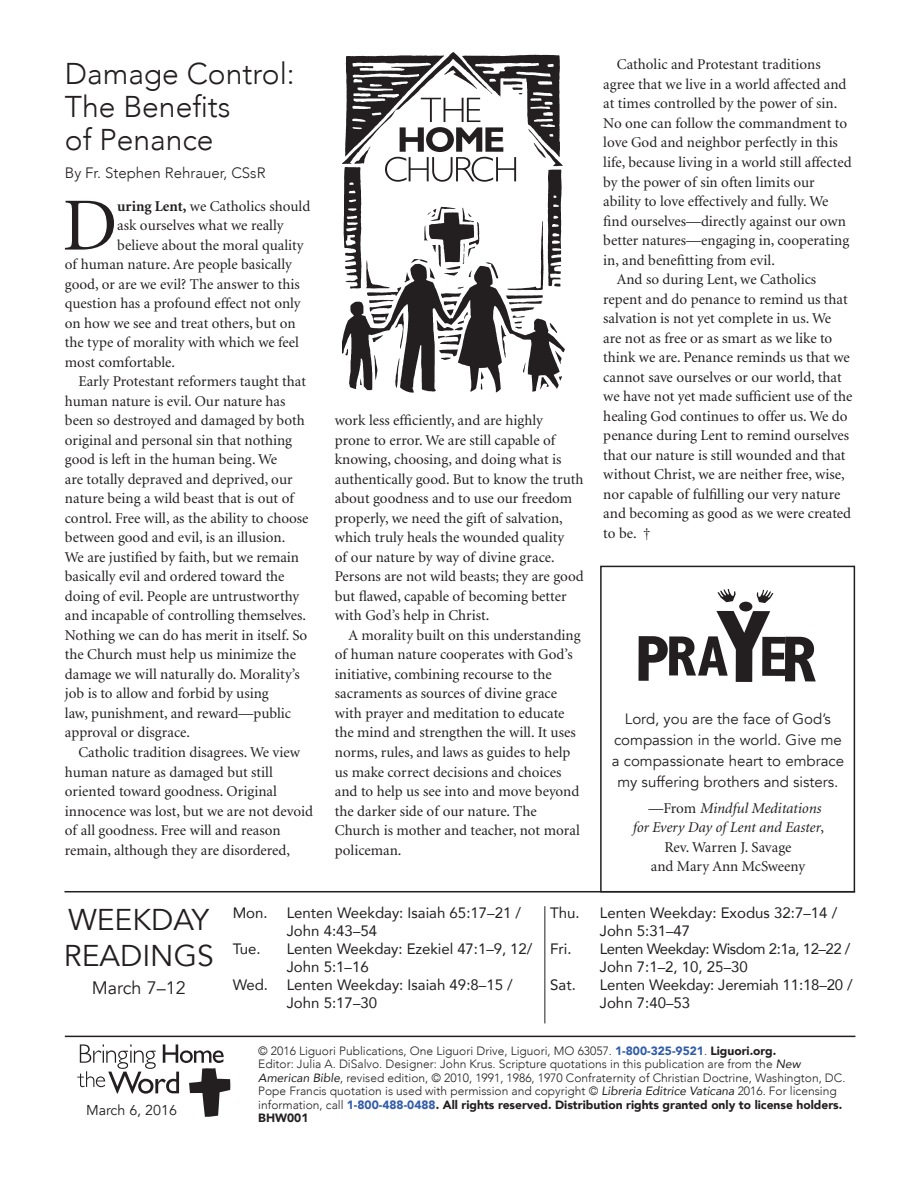
<style>
.page{position:relative;width:919px;height:1189px;background:#fff}
.page>*{position:absolute;margin:0;border:0;box-sizing:border-box;transform-origin:0 0}
.t1{font:75px "Minion";color:#231f20}
.t2{font:300 30px/33px "Avenir";color:#231f20}
.t3{font:30px/36px "Avenir";color:#231f20}
.t4{font:18px "Avenir";color:#231f20}
.t5{font:15px/19.5px "Minion";color:#231f20}
.t6{font:15px/18px "Avenir";color:#231f20}
.t7{font:15px/21px "Avenir";color:#231f20;text-align:center}
.t8{font:italic 15px "Minion";color:#231f20}
.t9{font:15px/18px "Avenir";letter-spacing:-.035em;color:#231f20}
.t10{font:300 15px "Avenir";color:#231f20}
.t11{font:14.25px "Avenir";color:#231f20}
.t12{font:300 12px/13.5px "Avenir";color:#231f20}
.s1{font-weight:700}
.s2{font-style:normal}
.s3{font-weight:900;color:#325caa}
.s4{font-weight:900}
.s5{font-weight:400;font-style:italic}
.s6{font-weight:400;font-style:italic;color:#1f2020}
.s7{color:#1f2020}
</style>
<div class="page">
<hr style="left:64px;top:890px;width:790px;height:2px;background:#231f20">
<svg style="left:77px;top:1044px;width:153px;height:72px"></svg>
<img style="left:342px;top:52px;width:223px;height:341px">
<img style="left:418px;top:200px;width:68px;height:79px">
<svg style="left:385px;top:98px;width:131px;height:84px"></svg>
<div style="left:600px;top:565px;width:254px;height:327px;border:2px solid #231f20"></div>
<hr style="left:65px;top:1035px;width:790px;height:1px;background:#231f20">
<hr style="left:544px;top:905px;width:1px;height:118px;background:#231f20">
<svg style="left:717px;top:589px;width:18px;height:13px"></svg>
<svg style="left:756px;top:589px;width:17px;height:14px"></svg>
<svg style="left:638px;top:610px;width:177px;height:71px"></svg>
<svg style="left:738px;top:601px;width:14px;height:10px"></svg>
<h2 class="t2" style="left:65px;top:58px;width:231px">Damage Control:<br>The Benefits<br>of Penance</h2>
<p class="t10" style="left:65px;top:163px;width:202px">By Fr. Stephen Rehrauer, CSsR</p>
<h1 class="t1" style="left:62px;top:188px;width:56px">D</h1>
<p class="t5" style="left:117px;top:196px;width:194px"><span class="s1">uring Lent,</span> we Catholics should</p>
<p class="t5" style="left:117px;top:216px;width:168px">ask ourselves what we really</p>
<p class="t5" style="left:117px;top:235px;width:188px">believe about the moral quality</p>
<p class="t5" style="left:65px;top:255px;width:228px">of human nature. Are people basically</p>
<p class="t5" style="left:65px;top:274px;width:236px">good, or are we evil? The answer to this</p>
<p class="t5" style="left:65px;top:294px;width:237px">question has a profound effect not only</p>
<p class="t5" style="left:65px;top:313px;width:232px">on how we see and treat others, but on</p>
<p class="t5" style="left:65px;top:333px;width:235px">the type of morality with which we feel</p>
<p class="t5" style="left:65px;top:352px;width:112px">most comfortable.</p>
<p class="t5" style="left:78px;top:372px;width:229px">Early Protestant reformers taught that</p>
<p class="t5" style="left:65px;top:391px;width:222px">human nature is evil. Our nature has</p>
<p class="t5" style="left:65px;top:411px;width:241px">been so destroyed and damaged by both</p>
<p class="t5" style="left:65px;top:430px;width:228px">original and personal sin that nothing</p>
<p class="t5" style="left:65px;top:450px;width:214px">good is left in the human being. We</p>
<p class="t5" style="left:65px;top:469px;width:229px">are totally depraved and deprived, our</p>
<p class="t5" style="left:65px;top:489px;width:230px">nature being a wild beast that is out of</p>
<p class="t5" style="left:65px;top:508px;width:245px">control. Free will, as the ability to choose</p>
<p class="t5" style="left:65px;top:528px;width:222px">between good and evil, is an illusion.</p>
<p class="t5" style="left:65px;top:547px;width:235px">We are justified by faith, but we remain</p>
<p class="t5" style="left:65px;top:567px;width:221px">basically evil and ordered toward the</p>
<p class="t5" style="left:65px;top:586px;width:235px">doing of evil. People are untrustworthy</p>
<p class="t5" style="left:65px;top:606px;width:243px">and incapable of controlling themselves.</p>
<p class="t5" style="left:65px;top:625px;width:244px">Nothing we can do has merit in itself. So</p>
<p class="t5" style="left:65px;top:645px;width:232px">the Church must help us minimize the</p>
<p class="t5" style="left:65px;top:664px;width:236px">damage we will naturally do. Morality’s</p>
<p class="t5" style="left:65px;top:684px;width:205px">job is to allow and forbid by using</p>
<p class="t5" style="left:65px;top:703px;width:228px">law, punishment, and reward—public</p>
<p class="t5" style="left:65px;top:723px;width:126px">approval or disgrace.</p>
<p class="t5" style="left:78px;top:742px;width:223px">Catholic tradition disagrees. We view</p>
<p class="t5" style="left:65px;top:762px;width:209px">human nature as damaged but still</p>
<p class="t5" style="left:65px;top:781px;width:213px">oriented toward goodness. Original</p>
<p class="t5" style="left:65px;top:801px;width:249px">innocence was lost, but we are not devoid</p>
<p class="t5" style="left:65px;top:820px;width:217px">of all goodness. Free will and reason</p>
<p class="t5" style="left:65px;top:840px;width:226px">remain, although they are disordered,</p>
<p class="t5" style="left:335px;top:411px;width:250px">work less efficiently, and are highly<br>prone to error. We are still capable of knowing, choosing, and doing what is authentically good. But to know the truth about goodness and to use our freedom properly, we need the gift of salvation, which truly heals the wounded quality<br>of our nature by way of divine grace.<br>Persons are not wild beasts; they are good but flawed, capable of becoming better with God’s help in Christ.</p>
<p class="t5" style="left:335px;top:625px;width:247px;text-indent:14px">A morality built on this understanding of human nature cooperates with God’s initiative, combining recourse to the sacraments as sources of divine grace with prayer and meditation to educate the mind and strengthen the will. It uses norms, rules, and laws as guides to help us make correct decisions and choices and to help us see into and move beyond the darker side of our nature. The Church is mother and teacher, not moral policeman.</p>
<p class="t5" style="left:616px;top:55px;width:205px">Catholic and Protestant traditions</p>
<p class="t5" style="left:603px;top:75px;width:244px">agree that we live in a world affected and</p>
<p class="t5" style="left:603px;top:94px;width:235px">at times controlled by the power of sin.</p>
<p class="t5" style="left:603px;top:114px;width:245px">No one can follow the commandment to</p>
<p class="t5" style="left:603px;top:133px;width:236px">love God and neighbor perfectly in this</p>
<p class="t5" style="left:603px;top:153px;width:250px">life, because living in a world still affected</p>
<p class="t5" style="left:603px;top:172px;width:213px">by the power of sin often limits our</p>
<p class="t5" style="left:603px;top:192px;width:226px">ability to love effectively and fully. We</p>
<p class="t5" style="left:603px;top:211px;width:244px">find ourselves—directly against our own</p>
<p class="t5" style="left:603px;top:231px;width:247px">better natures—engaging in, cooperating</p>
<p class="t5" style="left:603px;top:250px;width:173px">in, and benefitting from evil.</p>
<p class="t5" style="left:616px;top:270px;width:201px">And so during Lent, we Catholics</p>
<p class="t5" style="left:603px;top:289px;width:246px">repent and do penance to remind us that</p>
<p class="t5" style="left:603px;top:309px;width:229px">salvation is not yet complete in us. We</p>
<p class="t5" style="left:603px;top:328px;width:230px">are not as free or as smart as we like to</p>
<p class="t5" style="left:603px;top:348px;width:248px">think we are. Penance reminds us that we</p>
<p class="t5" style="left:603px;top:367px;width:240px">cannot save ourselves or our world, that</p>
<p class="t5" style="left:603px;top:387px;width:250px">we have not yet made sufficient use of the</p>
<p class="t5" style="left:603px;top:406px;width:245px">healing God continues to offer us. We do</p>
<p class="t5" style="left:603px;top:426px;width:247px">penance during Lent to remind ourselves</p>
<p class="t5" style="left:603px;top:445px;width:243px">that our nature is still wounded and that</p>
<p class="t5" style="left:603px;top:465px;width:243px">without Christ, we are neither free, wise,</p>
<p class="t5" style="left:603px;top:484px;width:238px">nor capable of fulfilling our very nature</p>
<p class="t5" style="left:603px;top:504px;width:249px">and becoming as good as we were created</p>
<p class="t5" style="left:603px;top:523px;width:49px">to be. †</p>
<p class="t7" style="left:611px;top:708px;width:233px">Lord, you are the face of God’s compassion in the world. Give me a compassionate heart to embrace my suffering brothers and sisters.</p>
<p class="t8" style="left:648px;top:800px;width:174px"><span class="s2">—From</span> Mindful Meditations</p>
<p class="t8" style="left:632px;top:819px;width:193px">for Every Day of Lent and Easter<span class="s2">,</span></p>
<p class="t5" style="left:664px;top:837px;width:129px">Rev. Warren J. Savage</p>
<p class="t5" style="left:650px;top:857px;width:156px">and Mary Ann McSweeny</p>
<h2 class="t3" style="left:64px;top:901px;width:151px">WEEKDAY<br>READINGS</h2>
<p class="t4" style="left:92px;top:976px;width:95px">March 7–12</p>
<p class="t11" style="left:86px;top:1101px;width:92px">March 6, 2016</p>
<p class="t6" style="left:232px;top:903px;width:37px">Mon.</p>
<p class="t6" style="left:286px;top:903px;width:236px">Lenten Weekday: Isaiah 65:17–21 /<br>John 4:43–54</p>
<p class="t6" style="left:232px;top:939px;width:30px">Tue.</p>
<p class="t6" style="left:286px;top:939px;width:247px">Lenten Weekday: Ezekiel 47:1–9, 12/</p>
<p class="t6" style="left:286px;top:957px;width:84px">John 5:1–16</p>
<p class="t6" style="left:232px;top:975px;width:281px">Wed. Lenten Weekday: Isaiah 49:8–15 /</p>
<p class="t6" style="left:286px;top:993px;width:92px">John 5:17–30</p>
<p class="t6" style="left:550px;top:903px;width:31px">Thu.</p>
<p class="t6" style="left:599px;top:903px;width:239px">Lenten Weekday: Exodus 32:7–14 /<br>John 5:31–47</p>
<p class="t6" style="left:550px;top:939px;width:23px">Fri.</p>
<p class="t9" style="left:599px;top:939px;width:252px">Lenten Weekday: Wisdom 2:1a, 12–22 /<br>John 7:1–2, 10, 25–30</p>
<p class="t6" style="left:550px;top:975px;width:27px">Sat.</p>
<p class="t6" style="left:599px;top:975px;width:254px">Lenten Weekday: Jeremiah 11:18–20 /<br>John 7:40–53</p>
<p class="t12" style="left:258px;top:1043px;width:588px">© 2016 Liguori Publications, One Liguori Drive, Liguori, MO 63057. <span class="s3">1-800-325-9521</span>. <span class="s4">Liguori.org.<br></span>Editor: Julia A. DiSalvo. Designer: John Krus. Scripture quotations in this publication are from the <span class="s5">New American Bible</span>, revised edition, © 2010, 1991, 1986, 1970 Confraternity of Christian Doctrine, Washington, DC.<br>Pope Francis quotation is used with permission and copyright © <span class="s6">Libreria Editrice Vaticana</span> <span class="s7">2016.</span> For licensing information, call <span class="s3">1-800-488-0488</span><span class="s4">. All rights reserved. Distribution rights granted only to license holders.<br>BHW001</span></p>
</div>
